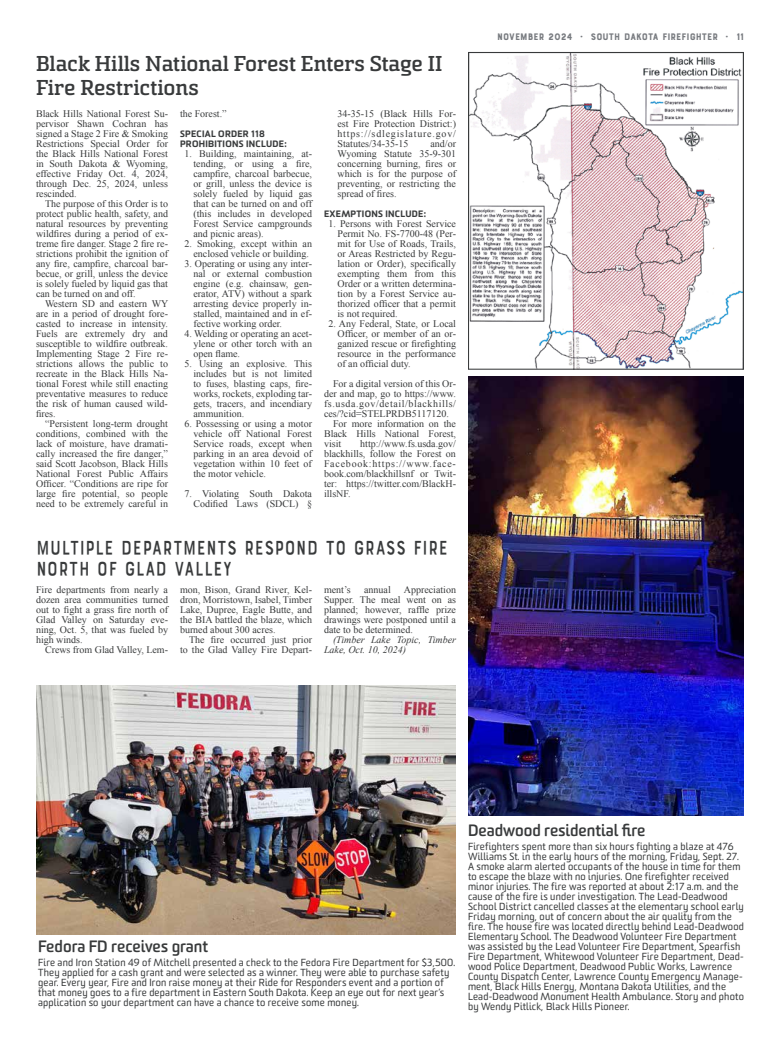
<style>
.page{position:relative;width:780px;height:1050px;background:#fff}
.page>*{position:absolute;margin:0;border:0;box-sizing:border-box;transform-origin:0 0}
.t1{font:700 24px/24px "Sommet Slab Rnd";letter-spacing:-.005em;color:#383a3b}
.t2{font:22px/21px "Bourton Base Drop";color:#383a3b;scale:.84 1}
.t3{font:700 16px "Sommet Rounded";color:#383a3b}
.t4{font:10px/10px "Times New Roman";color:#383a3b;text-align:justify}
.t5{font:10px/10px "Sommet Rounded";letter-spacing:.02em;color:#383a3b}
.t6{font:italic 10px/10px "Times New Roman";color:#383a3b}
.t7{font:10px "Bourton Base";color:#787b80}
.t8{font:10px "Times New Roman";letter-spacing:.06em;color:#383a3b}
.t9{font:900 9px/10px "Sommet Rounded";letter-spacing:.03em;color:#383a3b}
</style>
<div class="page">
<img style="left:468px;top:376px;width:276px;height:439px">
<img style="left:470px;top:54px;width:272px;height:314px">
<div style="left:468px;top:52px;width:276px;height:318px;border:1px solid #383a3b"></div>
<img style="left:36px;top:686px;width:420px;height:249px">
<h1 class="t1" style="left:36px;top:51px;width:408px">Black Hills National Forest Enters Stage II<br>Fire Restrictions</h1>
<p class="t4" style="left:180px;top:108px;width:48px">the Forest.”</p>
<p class="t9" style="left:180px;top:129px;width:108px">SPECIAL ORDER 118<br>PROHIBITIONS INCLUDE:</p>
<p class="t4" style="left:194px;top:148px;width:120px;text-indent:-9px">1. Building, maintaining, at&shy;tending, or using a fire, campfire, charcoal barbecue, or grill, unless the device is solely fueled by liquid gas that can be turned on and off (this includes in developed Forest Service campgrounds and picnic areas).</p>
<p class="t4" style="left:184px;top:238px;width:129px;text-align:right">2. Smoking, except within an enclosed vehicle or building.</p>
<p class="t4" style="left:194px;top:258px;width:120px;text-indent:-9px">3. Operating or using any inter&shy;nal or external combustion engine (e.g. chainsaw, gen&shy;erator, ATV) without a spark arresting device properly in&shy;stalled, maintained and in ef&shy;fective working order.</p>
<p class="t4" style="left:194px;top:328px;width:120px;text-indent:-9px">4. Welding or operating an acet&shy;ylene or other torch with an open flame.</p>
<p class="t4" style="left:194px;top:358px;width:120px;text-indent:-9px">5. Using an explosive. This includes but is not limited to fuses, blasting caps, fire&shy;works, rockets, exploding tar&shy;gets, tracers, and incendiary ammunition.</p>
<p class="t4" style="left:194px;top:418px;width:120px;text-indent:-9px">6. Possessing or using a motor vehicle off National Forest Service roads, except when parking in an area devoid of vegetation within 10 feet of the motor vehicle.</p>
<p class="t4" style="left:184px;top:488px;width:129px;text-align:right">7. Violating South Dakota<br>Codified Laws (SDCL) §</p>
<p class="t4" style="left:36px;top:108px;width:134px">Black Hills National Forest Su&shy;pervisor Shawn Cochran has signed a Stage 2 Fire &amp; Smoking Restrictions Special Order for the Black Hills National Forest in South Dakota &amp; Wyoming, effective Friday Oct. 4, 2024, through Dec. 25, 2024, unless rescinded.</p>
<p class="t4" style="left:36px;top:198px;width:134px;text-indent:9px">The purpose of this Order is to protect public health, safety, and natural resources by preventing wildfires during a period of ex&shy;treme fire danger. Stage 2 fire re&shy;strictions prohibit the ignition of any fire, campfire, charcoal bar&shy;becue, or grill, unless the device is solely fueled by liquid gas that can be turned on and off.</p>
<p class="t4" style="left:36px;top:298px;width:134px;text-indent:9px">Western SD and eastern WY are in a period of drought fore&shy;casted to increase in intensity.<br>Fuels are extremely dry and susceptible to wildfire outbreak.<br>Implementing Stage 2 Fire re&shy;strictions allows the public to recreate in the Black Hills Na&shy;tional Forest while still enacting preventative measures to reduce the risk of human caused wild&shy;fires.</p>
<p class="t4" style="left:36px;top:418px;width:134px;text-indent:9px">“Persistent long-term drought conditions, combined with the lack of moisture, have dramati&shy;cally increased the fire danger,” said Scott Jacobson, Black Hills National Forest Public Affairs Officer. “Conditions are ripe for large fire potential, so people need to be extremely careful in</p>
<p class="t4" style="left:338px;top:108px;width:120px">34-35-15 (Black Hills For&shy;est Fire Protection District:) https://sdlegislature.gov/ Statutes/34-35-15</p>
<p class="t4" style="left:338px;top:138px;width:120px;text-indent:93px">and/or Wyoming Statute 35-9-301 concerning burning, fires or which is for the purpose of preventing, or restricting the spread of fires.</p>
<p class="t9" style="left:324px;top:209px;width:104px">EXEMPTIONS INCLUDE:</p>
<p class="t4" style="left:338px;top:218px;width:120px;text-indent:-9px">1. Persons with Forest Service Permit No. FS-7700-48 (Per&shy;mit for Use of Roads, Trails, or Areas Restricted by Regu&shy;lation or Order), specifically exempting them from this Order or a written determina&shy;tion by a Forest Service au&shy;thorized officer that a permit is not required.</p>
<p class="t4" style="left:338px;top:318px;width:120px;text-indent:-9px">2. Any Federal, State, or Local Officer, or member of an or&shy;ganized rescue or firefighting resource in the performance of an official duty.</p>
<p class="t4" style="left:333px;top:378px;width:124px">For a digital version of this Or-</p>
<p class="t4" style="left:324px;top:388px;width:134px">der and map, go to https://www.</p>
<p class="t8" style="left:324px;top:397px;width:134px">fs.usda.gov/detail/blackhills/</p>
<p class="t4" style="left:324px;top:408px;width:126px">ces/?cid=STELPRDB5117120.</p>
<p class="t4" style="left:333px;top:418px;width:124px">For more information on the</p>
<p class="t4" style="left:324px;top:428px;width:133px">Black Hills National Forest,</p>
<p class="t4" style="left:324px;top:438px;width:19px">visit</p>
<p class="t4" style="left:324px;top:438px;width:134px;text-indent:36px">http://www.fs.usda.gov/ blackhills, follow the Forest on Facebook:https://www.face&shy;book.com/blackhillsnf or Twit&shy;ter: https://twitter.com/BlackH&shy;illsNF.</p>
<h2 class="t2" style="left:36px;top:538px;width:492px">MULTIPLE DEPARTMENTS RESPOND TO GRASS FIRE<br>NORTH OF GLAD VALLEY</h2>
<p class="t4" style="left:36px;top:585px;width:134px">Fire departments from nearly a dozen area communities turned out to fight a grass fire north of Glad Valley on Saturday eve&shy;ning, Oct. 5, that was fueled by high winds.</p>
<p class="t4" style="left:45px;top:645px;width:124px">Crews from Glad Valley, Lem-</p>
<p class="t4" style="left:180px;top:585px;width:134px">mon, Bison, Grand River, Kel&shy;dron, Morristown, Isabel, Timber Lake, Dupree, Eagle Butte, and the BIA battled the blaze, which burned about 300 acres.</p>
<p class="t4" style="left:180px;top:635px;width:134px;text-align:right">The fire occurred just prior to the Glad Valley Fire Depart-</p>
<p class="t4" style="left:324px;top:585px;width:134px;text-indent:80px">Appreciation Supper. The meal went on as planned; however, raffle prize drawings were postponed until a date to be determined.</p>
<p class="t6" style="left:324px;top:634px;width:134px;text-indent:9px">(Timber Lake Topic, Timber<br>Lake, Oct. 10, 2024)</p>
<p class="t4" style="left:324px;top:585px;width:28px">ment’s</p>
<p class="t4" style="left:364px;top:585px;width:28px">annual</p>
<p class="t7" style="left:497px;top:31px;width:248px">NOVEMBER 2024 • SOUTH DAKOTA FIREFIGHTER • 11</p>
<h3 class="t3" style="left:38px;top:936px;width:172px">Fedora FD receives grant</h3>
<p class="t5" style="left:38px;top:957px;width:419px">Fire and Iron Station 49 of Mitchell presented a check to the Fedora Fire Department for $3,500.<br>They applied for a cash grant and were selected as a winner. They were able to purchase safety gear. Every year, Fire and Iron raise money at their Ride for Responders event and a portion of that money goes to a fire department in Eastern South Dakota. Keep an eye out for next year’s application so your department can have a chance to receive some money.</p>
<h3 class="t3" style="left:468px;top:820px;width:179px">Deadwood residential fire</h3>
<p class="t5" style="left:468px;top:842px;width:277px">Firefighters spent more than six hours fighting a blaze at 476<br>Williams St. in the early hours of the morning, Friday, Sept. 27.<br>A smoke alarm alerted occupants of the house in time for them to escape the blaze with no injuries. One firefighter received minor injuries. The fire was reported at about 2:17 a.m. and the cause of the fire is under investigation. The Lead-Deadwood School District cancelled classes at the elementary school early Friday morning, out of concern about the air quality from the fire. The house fire was located directly behind Lead-Deadwood Elementary School. The Deadwood Volunteer Fire Department was assisted by the Lead Volunteer Fire Department, Spearfish Fire Department, Whitewood Volunteer Fire Department, Dead&shy;wood Police Department, Deadwood Public Works, Lawrence County Dispatch Center, Lawrence County Emergency Manage&shy;ment, Black Hills Energy, Montana Dakota Utilities, and the Lead-Deadwood Monument Health Ambulance. Story and photo by Wendy Pitlick, Black Hills Pioneer.</p>
</div>
